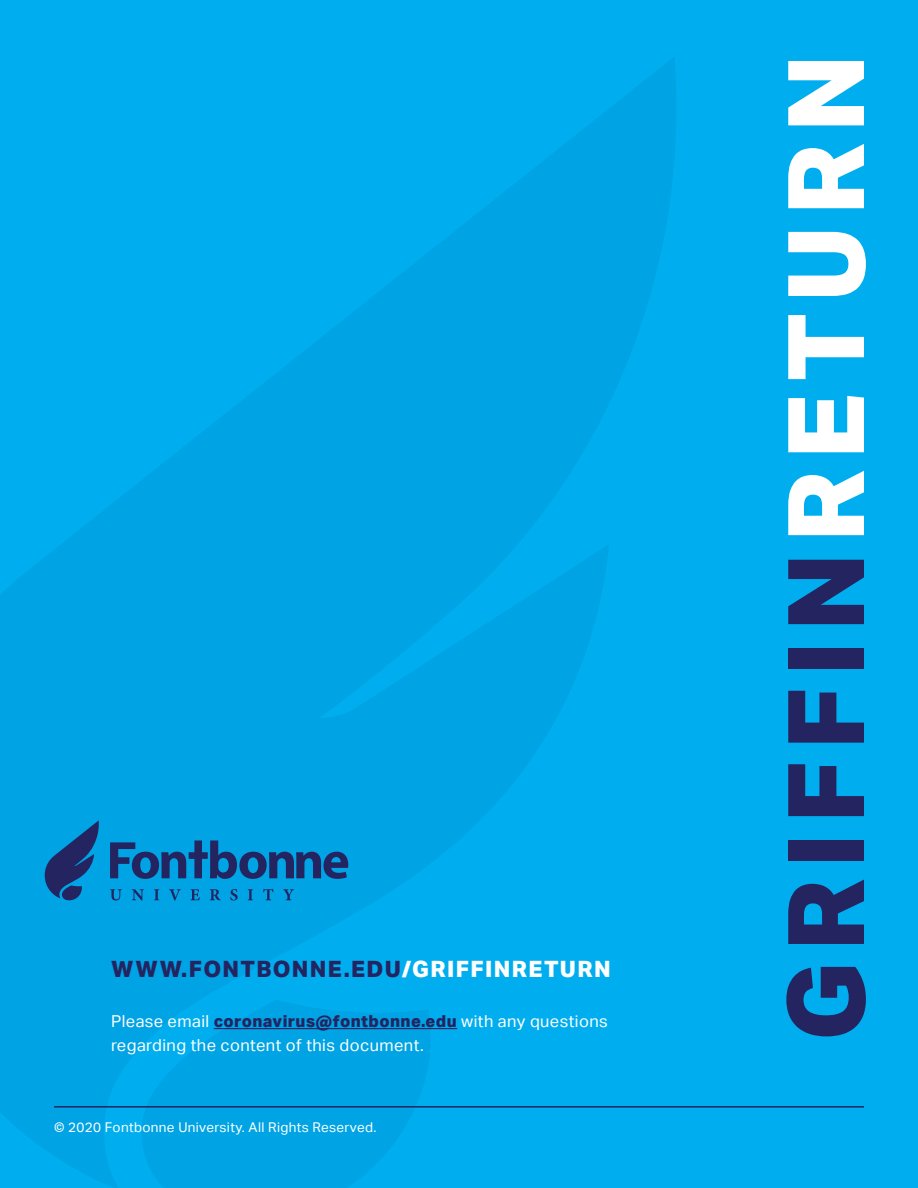
<style>
.page{position:relative;width:918px;height:1188px;background:#00aeef}
.page>*{position:absolute;margin:0;border:0;box-sizing:border-box;transform-origin:0 0}
.t1{font:800 106.05px "Aktiv Grotesk";letter-spacing:.1em;color:#242461}
.t2{font:800 22.5px "Aktiv Grotesk";letter-spacing:.06em;color:#242461}
.t3{font:16.5px/24px "Aktiv Grotesk";letter-spacing:.025em;color:#fff}
.t4{font:13.5px "Aktiv Grotesk";letter-spacing:.025em;color:#fff}
.s1{color:#fff}
.s2{font-weight:800;color:#242461}
</style>
<div class="page">
<svg style="left:110px;top:840px;width:238px;height:39px"></svg>
<svg style="left:110px;top:889px;width:12px;height:12px"></svg>
<svg style="left:132px;top:889px;width:12px;height:11px"></svg>
<svg style="left:154px;top:889px;width:5px;height:11px"></svg>
<svg style="left:169px;top:889px;width:12px;height:11px"></svg>
<svg style="left:190px;top:889px;width:10px;height:11px"></svg>
<svg style="left:210px;top:889px;width:11px;height:11px"></svg>
<svg style="left:230px;top:889px;width:8px;height:12px"></svg>
<svg style="left:248px;top:889px;width:5px;height:11px"></svg>
<svg style="left:263px;top:889px;width:10px;height:11px"></svg>
<svg style="left:283px;top:889px;width:11px;height:11px"></svg>
<svg style="left:45px;top:820px;width:54px;height:80px"></svg>
<hr style="left:214px;top:1028px;width:243px;height:1px;background:#242461">
<hr style="left:54px;top:1106px;width:810px;height:2px;background:#242461">
<h2 class="t2" style="left:111px;top:955px;width:501px">WWW.FONTBONNE.EDU<span class="s1">/GRIFFINRETURN</span></h2>
<p class="t3" style="left:111px;top:1009px;width:498px">Please email <span class="s2">coronavirus@fontbonne.edu</span> with any questions regarding the content of this document.</p>
<p class="t4" style="left:54px;top:1119px;width:324px">© 2020 Fontbonne University. All Rights Reserved.</p>
<h1 class="t1" style="left:759px;top:1041px;width:989px;rotate:-90deg">GRIFFIN<span class="s1">RETURN</span></h1>
</div>
